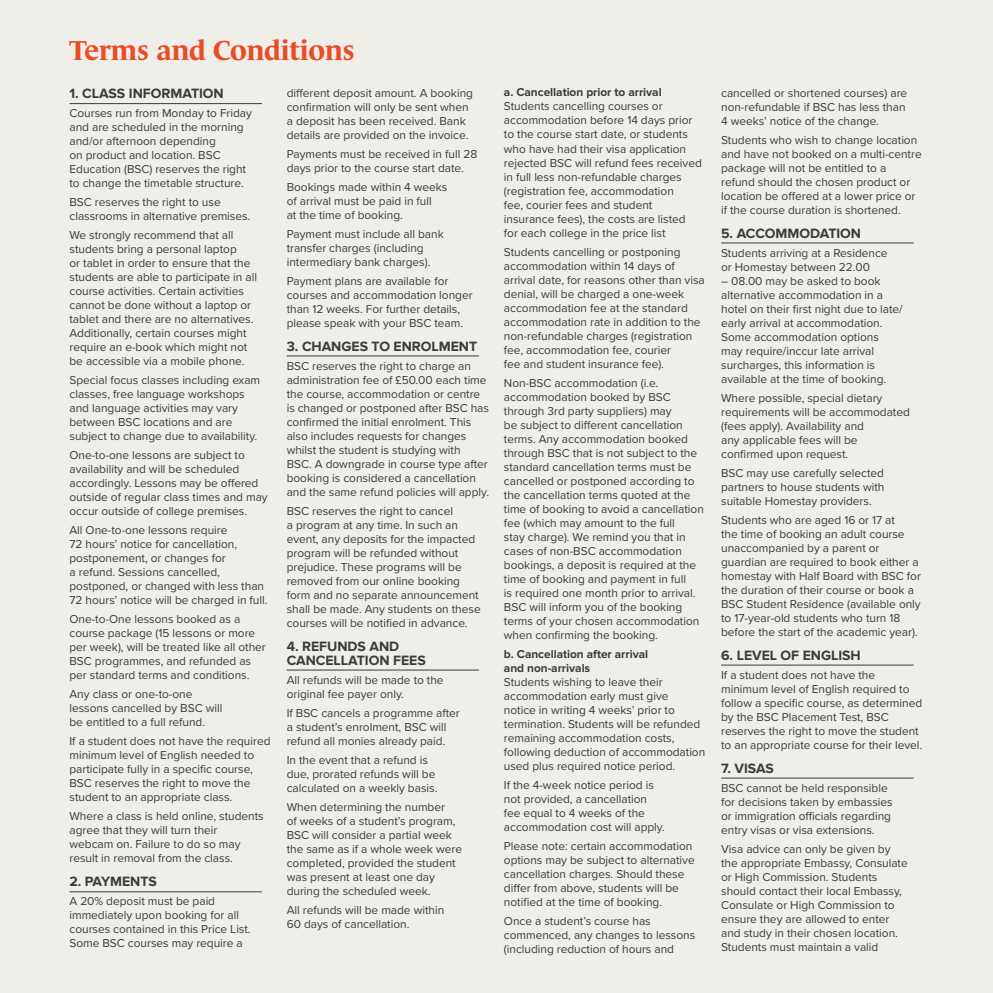
<style>
.page{position:relative;width:993px;height:993px;background:#fff}
.page>*{position:absolute;margin:0;border:0;box-sizing:border-box;transform-origin:0 0}
.t1{font:700 28px "Le Monde Journal Std";color:#e94c26}
.t2{font:700 14px/14px "Proxima Nova";letter-spacing:-.005em;color:#3b3b3c}
.t3{font:11.9px/14px "Proxima Nova";letter-spacing:-.005em;color:#3b3b3c}
.t4{font:700 11.9px/14px "Proxima Nova";letter-spacing:-.005em;color:#3b3b3c}
</style>
<div class="page">
<div style="left:0;top:0;width:992px;height:992px;background:#f0eee9"></div>
<hr style="left:69px;top:103px;width:193px;height:1px;background:#3b3b3c">
<hr style="left:69px;top:891px;width:193px;height:1px;background:#3b3b3c">
<hr style="left:286px;top:355px;width:193px;height:1px;background:#3b3b3c">
<hr style="left:286px;top:669px;width:193px;height:1px;background:#3b3b3c">
<hr style="left:721px;top:242px;width:192px;height:1px;background:#3b3b3c">
<hr style="left:721px;top:664px;width:192px;height:1px;background:#3b3b3c">
<hr style="left:721px;top:777px;width:192px;height:1px;background:#3b3b3c">
<h1 class="t1" style="left:69px;top:34px;width:286px">Terms and Conditions</h1>
<p class="t2" style="left:69px;top:87px;width:156px">1. CLASS INFORMATION</p>
<p class="t3" style="left:69px;top:106px;width:184px">Courses run from Monday to Friday and are scheduled in the morning and/or afternoon depending<br>on product and location. BSC<br>Education (BSC) reserves the right to change the timetable structure.</p>
<p class="t3" style="left:69px;top:195px;width:182px">BSC reserves the right to use classrooms in alternative premises.</p>
<p class="t3" style="left:69px;top:227px;width:189px">We strongly recommend that all students bring a personal laptop<br>or tablet in order to ensure that the students are able to participate in all course activities. Certain activities cannot be done without a laptop or tablet and there are no alternatives.<br>Additionally, certain courses might require an e-book which might not be accessible via a mobile phone.</p>
<p class="t3" style="left:69px;top:372px;width:192px">Special focus classes including exam classes, free language workshops and language activities may vary between BSC locations and are subject to change due to availability.</p>
<p class="t3" style="left:69px;top:447px;width:200px">One-to-one lessons are subject to availability and will be scheduled accordingly. Lessons may be offered outside of regular class times and may occur outside of college premises.</p>
<p class="t3" style="left:69px;top:522px;width:199px">All One-to-one lessons require<br>72 hours’ notice for cancellation, postponement, or changes for<br>a refund. Sessions cancelled, postponed, or changed with less than 72 hours’ notice will be charged in full.</p>
<p class="t3" style="left:69px;top:611px;width:198px">One-to-One lessons booked as a course package (15 lessons or more per week), will be treated like all other BSC programmes, and refunded as per standard terms and conditions.</p>
<p class="t3" style="left:69px;top:686px;width:154px">Any class or one-to-one lessons cancelled by BSC will be entitled to a full refund.</p>
<p class="t3" style="left:69px;top:733px;width:202px">If a student does not have the required minimum level of English needed to participate fully in a specific course, BSC reserves the right to move the student to an appropriate class.</p>
<p class="t3" style="left:69px;top:808px;width:196px">Where a class is held online, students agree that they will turn their webcam on. Failure to do so may result in removal from the class.</p>
<p class="t2" style="left:69px;top:874px;width:89px">2. PAYMENTS</p>
<p class="t3" style="left:69px;top:893px;width:183px">A 20% deposit must be paid immediately upon booking for all courses contained in this Price List.<br>Some BSC courses may require a</p>
<p class="t3" style="left:286px;top:85px;width:188px">different deposit amount. A booking confirmation will only be sent when a deposit has been received. Bank details are provided on the invoice.</p>
<p class="t3" style="left:286px;top:146px;width:192px">Payments must be received in full 28 days prior to the course start date.</p>
<p class="t3" style="left:286px;top:179px;width:162px">Bookings made within 4 weeks of arrival must be paid in full<br>at the time of booking.</p>
<p class="t3" style="left:286px;top:226px;width:159px">Payment must include all bank transfer charges (including intermediary bank charges).</p>
<p class="t3" style="left:286px;top:273px;width:187px">Payment plans are available for courses and accommodation longer than 12 weeks. For further details, please speak with your BSC team.</p>
<p class="t2" style="left:286px;top:339px;width:192px">3. CHANGES TO ENROLMENT</p>
<p class="t3" style="left:286px;top:358px;width:204px">BSC reserves the right to charge an administration fee of £50.00 each time the course, accommodation or centre is changed or postponed after BSC has confirmed the initial enrolment. This also includes requests for changes whilst the student is studying with<br>BSC. A downgrade in course type after booking is considered a cancellation and the same refund policies will apply.</p>
<p class="t3" style="left:286px;top:503px;width:195px">BSC reserves the right to cancel<br>a program at any time. In such an event, any deposits for the impacted program will be refunded without prejudice. These programs will be removed from our online booking form and no separate announcement shall be made. Any students on these courses will be notified in advance.</p>
<p class="t2" style="left:286px;top:639px;width:140px">4. REFUNDS AND<br>CANCELLATION FEES</p>
<p class="t3" style="left:286px;top:672px;width:158px">All refunds will be made to the original fee payer only.</p>
<p class="t3" style="left:286px;top:704px;width:175px">If BSC cancels a programme after a student’s enrolment, BSC will refund all monies already paid.</p>
<p class="t3" style="left:286px;top:751px;width:152px">In the event that a refund is due, prorated refunds will be calculated on a weekly basis.</p>
<p class="t3" style="left:286px;top:798px;width:177px">When determining the number<br>of weeks of a student’s program,<br>BSC will consider a partial week the same as if a whole week were completed, provided the student was present at least one day during the scheduled week.</p>
<p class="t3" style="left:286px;top:901px;width:159px">All refunds will be made within<br>60 days of cancellation.</p>
<p class="t4" style="left:504px;top:86px;width:159px">a. Cancellation prior to arrival</p>
<p class="t3" style="left:504px;top:99px;width:199px">Students cancelling courses or accommodation before 14 days prior to the course start date, or students who have had their visa application rejected BSC will refund fees received in full less non-refundable charges (registration fee, accommodation<br>fee, courier fees and student insurance fees), the costs are listed for each college in the price list</p>
<p class="t3" style="left:504px;top:244px;width:202px">Students cancelling or postponing accommodation within 14 days of arrival date, for reasons other than visa denial, will be charged a one-week accommodation fee at the standard accommodation rate in addition to the non-refundable charges (registration fee, accommodation fee, courier<br>fee and student insurance fee).</p>
<p class="t3" style="left:504px;top:375px;width:201px">Non-BSC accommodation (i.e. accommodation booked by BSC through 3rd party suppliers) may<br>be subject to different cancellation terms. Any accommodation booked through BSC that is not subject to the standard cancellation terms must be cancelled or postponed according to the cancellation terms quoted at the time of booking to avoid a cancellation fee (which may amount to the full<br>stay charge). We remind you that in cases of non-BSC accommodation bookings, a deposit is required at the time of booking and payment in full<br>is required one month prior to arrival.<br>BSC will inform you of the booking terms of your chosen accommodation when confirming the booking.</p>
<p class="t4" style="left:504px;top:646px;width:146px">b. Cancellation after arrival and non-arrivals</p>
<p class="t3" style="left:504px;top:674px;width:203px">Students wishing to leave their accommodation early must give<br>notice in writing 4 weeks’ prior to termination. Students will be refunded remaining accommodation costs, following deduction of accommodation used plus required notice period.</p>
<p class="t3" style="left:504px;top:776px;width:162px">If the 4-week notice period is not provided, a cancellation fee equal to 4 weeks of the accommodation cost will apply.</p>
<p class="t3" style="left:504px;top:837px;width:192px">Please note: certain accommodation options may be subject to alternative cancellation charges. Should these differ from above, students will be notified at the time of booking.</p>
<p class="t3" style="left:504px;top:912px;width:193px">Once a student’s course has commenced, any changes to lessons (including reduction of hours and</p>
<p class="t3" style="left:721px;top:85px;width:187px">cancelled or shortened courses) are non-refundable if BSC has less than<br>4 weeks’ notice of the change.</p>
<p class="t3" style="left:721px;top:132px;width:202px">Students who wish to change location and have not booked on a multi-centre package will not be entitled to a refund should the chosen product or location be offered at a lower price or if the course duration is shortened.</p>
<p class="t2" style="left:721px;top:226px;width:141px">5. ACCOMMODATION</p>
<p class="t3" style="left:721px;top:245px;width:168px">Students arriving at a Residence or Homestay between 22.00</p>
<p class="t3" style="left:721px;top:273px;width:183px">– 08.00 may be asked to book alternative accommodation in a hotel on their first night due to late/ early arrival at accommodation.<br>Some accommodation options may require/inccur late arrival surcharges, this information is available at the time of booking.</p>
<p class="t3" style="left:721px;top:390px;width:190px">Where possible, special dietary requirements will be accommodated (fees apply). Availability and<br>any applicable fees will be confirmed upon request.</p>
<p class="t3" style="left:721px;top:465px;width:165px;text-align:justify">BSC may use carefully selected partners to house students with suitable Homestay providers.</p>
<p class="t3" style="left:721px;top:512px;width:201px">Students who are aged 16 or 17 at<br>the time of booking an adult course unaccompanied by a parent or guardian are required to book either a homestay with Half Board with BSC for the duration of their course or book a BSC Student Residence (available only to 17-year-old students who turn 18 before the start of the academic year).</p>
<p class="t2" style="left:721px;top:648px;width:141px">6. LEVEL OF ENGLISH</p>
<p class="t3" style="left:721px;top:667px;width:202px">If a student does not have the minimum level of English required to follow a specific course, as determined by the BSC Placement Test, BSC reserves the right to move the student to an appropriate course for their level.</p>
<p class="t2" style="left:721px;top:761px;width:54px">7. VISAS</p>
<p class="t3" style="left:721px;top:779px;width:173px">BSC cannot be held responsible for decisions taken by embassies or immigration officials regarding entry visas or visa extensions.</p>
<p class="t3" style="left:721px;top:840px;width:188px">Visa advice can only be given by the appropriate Embassy, Consulate or High Commission. Students should contact their local Embassy,<br>Consulate or High Commission to ensure they are allowed to enter and study in their chosen location.<br>Students must maintain a valid</p>
</div>
